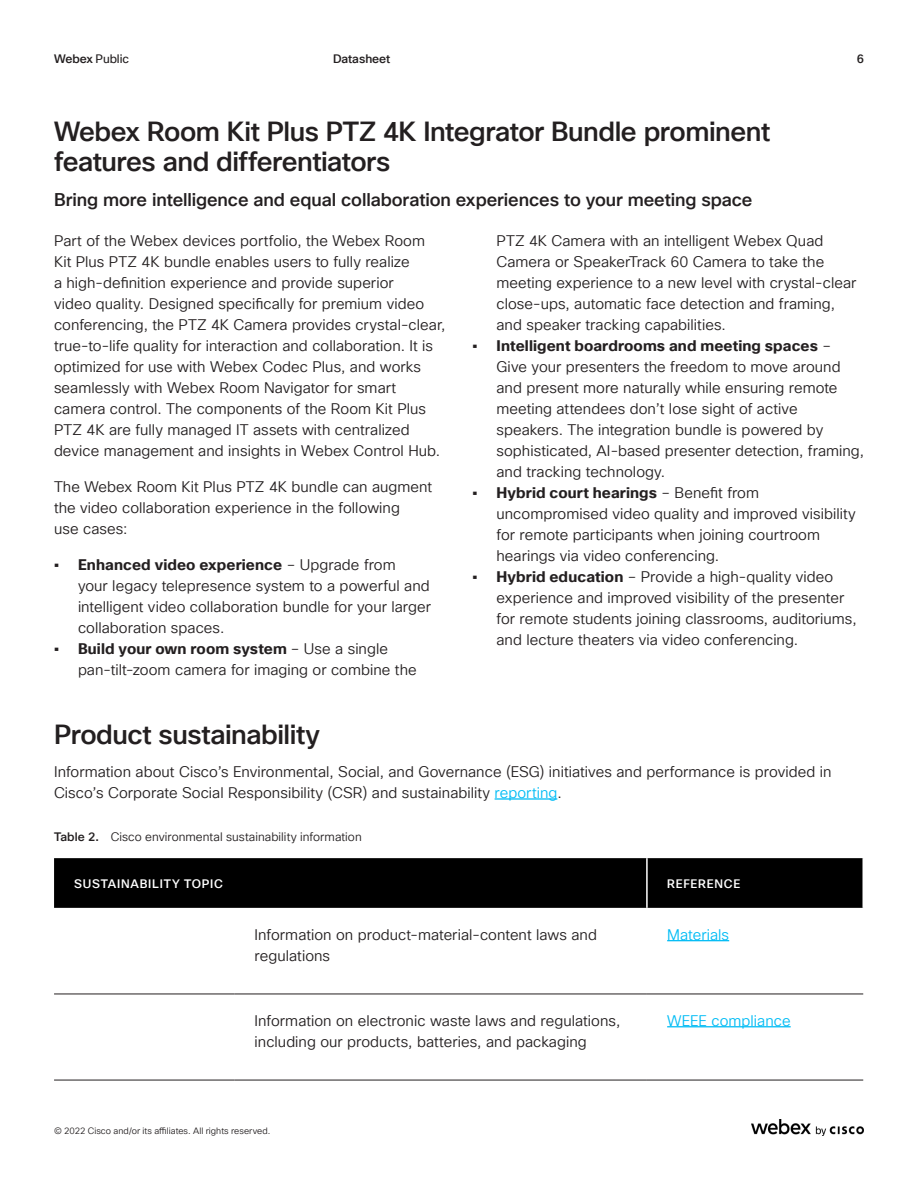
<style>
.page{position:relative;width:918px;height:1188px;background:#fff}
.page>*{position:absolute;margin:0;border:0;box-sizing:border-box;transform-origin:0 0}
.H4_Subtitle{font:500 27px/30px "Cisco Sans TT";letter-spacing:-.02em;color:#231f20}
.H5_Paragraph_Title{font:500 18px "Cisco Sans TT";letter-spacing:-.005em;color:#231f20}
.Body{font:15px/21px "Cisco Sans TT Light";letter-spacing:.005em;color:#231f20}
.Body-2{font:15px "Cisco Sans TT Light";letter-spacing:.005em;color:#00bcf5}
.t1{font:12px "Cisco Sans TT Light";letter-spacing:.005em;color:#231f20}
.t2{font:500 12px "Cisco Sans TT";letter-spacing:.06em;color:#fff}
.t3{font:12px "Cisco Sans TT";letter-spacing:-.01em;color:#231f20}
.t4{font:500 12px "Cisco Sans TT";letter-spacing:-.005em;color:#231f20}
.t5{font:9px "Cisco Sans TT Light";letter-spacing:.005em;color:#231f20}
.s1{font-weight:500}
.s2{font-family:"Cisco Sans TT";font-weight:700}
.s3{color:#00bcf5}
.s4{font-family:"Cisco Sans TT";font-weight:500}
</style>
<div class="page">
<hr style="left:495px;top:798px;width:62px;height:2px;background:#00bcf5">
<div style="left:54px;top:858px;width:808px;height:50px;background:#000"></div>
<hr style="left:646px;top:858px;width:2px;height:50px;background:#fff">
<hr style="left:54px;top:994px;width:180px;height:1px;background:#231f20">
<hr style="left:234px;top:994px;width:413px;height:1px;background:#231f20">
<hr style="left:647px;top:994px;width:216px;height:1px;background:#231f20">
<hr style="left:54px;top:1080px;width:180px;height:1px;background:#231f20">
<hr style="left:234px;top:1080px;width:413px;height:1px;background:#231f20">
<hr style="left:647px;top:1080px;width:216px;height:1px;background:#231f20">
<hr style="left:667px;top:940px;width:62px;height:1px;background:#00bcf5">
<hr style="left:667px;top:1026px;width:124px;height:1px;background:#00bcf5">
<img style="left:752px;top:1119px;width:112px;height:16px">
<p class="t3" style="left:54px;top:51px;width:77px"><span class="s1">Webex</span> Public</p>
<p class="t4" style="left:333px;top:51px;width:59px">Datasheet</p>
<p class="t4" style="left:857px;top:51px;width:9px">6</p>
<p class="H4_Subtitle" style="left:54px;top:117px;width:718px">Webex Room Kit Plus PTZ 4K Integrator Bundle prominent features and differentiators</p>
<p class="H5_Paragraph_Title" style="left:54px;top:188px;width:700px">Bring more intelligence and equal collaboration experiences to your meeting space</p>
<p class="Body" style="left:54px;top:231px;width:393px">Part of the Webex devices portfolio, the Webex Room Kit Plus PTZ 4K bundle enables users to fully realize<br>a high-definition experience and provide superior<br>video quality. Designed specifically for premium video conferencing, the PTZ 4K Camera provides crystal-clear, true-to-life quality for interaction and collaboration. It is optimized for use with Webex Codec Plus, and works seamlessly with Webex Room Navigator for smart camera control. The components of the Room Kit Plus PTZ 4K are fully managed IT assets with centralized device management and insights in Webex Control Hub.</p>
<p class="Body" style="left:54px;top:477px;width:380px">The Webex Room Kit Plus PTZ 4K bundle can augment the video collaboration experience in the following<br>use cases:</p>
<p class="Body" style="left:78px;top:555px;width:354px;text-indent:-24px"><span class="s2">• Enhanced video experience</span> – Upgrade from<br>your legacy telepresence system to a powerful and intelligent video collaboration bundle for your larger collaboration spaces.</p>
<p class="Body" style="left:78px;top:639px;width:340px;text-indent:-24px"><span class="s2">• Build your own room system</span> – Use a single pan-tilt-zoom camera for imaging or combine the</p>
<p class="Body" style="left:496px;top:231px;width:361px">PTZ 4K Camera with an intelligent Webex Quad Camera or SpeakerTrack 60 Camera to take the meeting experience to a new level with crystal-clear close-ups, automatic face detection and framing, and speaker tracking capabilities.</p>
<p class="Body" style="left:496px;top:336px;width:369px;text-indent:-24px"><span class="s2">• Intelligent boardrooms and meeting spaces</span> – Give your presenters the freedom to move around and present more naturally while ensuring remote meeting attendees don’t lose sight of active speakers. The integration bundle is powered by sophisticated, AI-based presenter detection, framing, and tracking technology.</p>
<p class="Body" style="left:496px;top:483px;width:361px;text-indent:-24px"><span class="s2">• Hybrid court hearings</span> – Benefit from uncompromised video quality and improved visibility for remote participants when joining courtroom hearings via video conferencing.</p>
<p class="Body" style="left:496px;top:567px;width:362px;text-indent:-24px"><span class="s2">• Hybrid education</span> – Provide a high-quality video experience and improved visibility of the presenter for remote students joining classrooms, auditoriums, and lecture theaters via video conferencing.</p>
<p class="H4_Subtitle" style="left:54px;top:720px;width:267px">Product sustainability</p>
<p class="Body" style="left:54px;top:762px;width:779px">Information about Cisco’s Environmental, Social, and Governance (ESG) initiatives and performance is provided in<br>Cisco’s Corporate Social Responsibility (CSR) and sustainability <span class="s3">reporting</span>.</p>
<p class="t1" style="left:54px;top:829px;width:309px"><span class="s4">Table 2.</span> Cisco environmental sustainability information</p>
<p class="t2" style="left:74px;top:876px;width:150px">SUSTAINABILITY TOPIC</p>
<p class="t2" style="left:667px;top:876px;width:75px">REFERENCE</p>
<p class="Body" style="left:255px;top:925px;width:344px">Information on product-material-content laws and regulations</p>
<p class="Body-2" style="left:667px;top:925px;width:64px">Materials</p>
<p class="Body" style="left:255px;top:1011px;width:367px">Information on electronic waste laws and regulations, including our products, batteries, and packaging</p>
<p class="Body-2" style="left:667px;top:1011px;width:125px">WEEE compliance</p>
<p class="t5" style="left:54px;top:1125px;width:218px">© 2022 Cisco and/or its affiliates. All rights reserved.</p>
</div>
